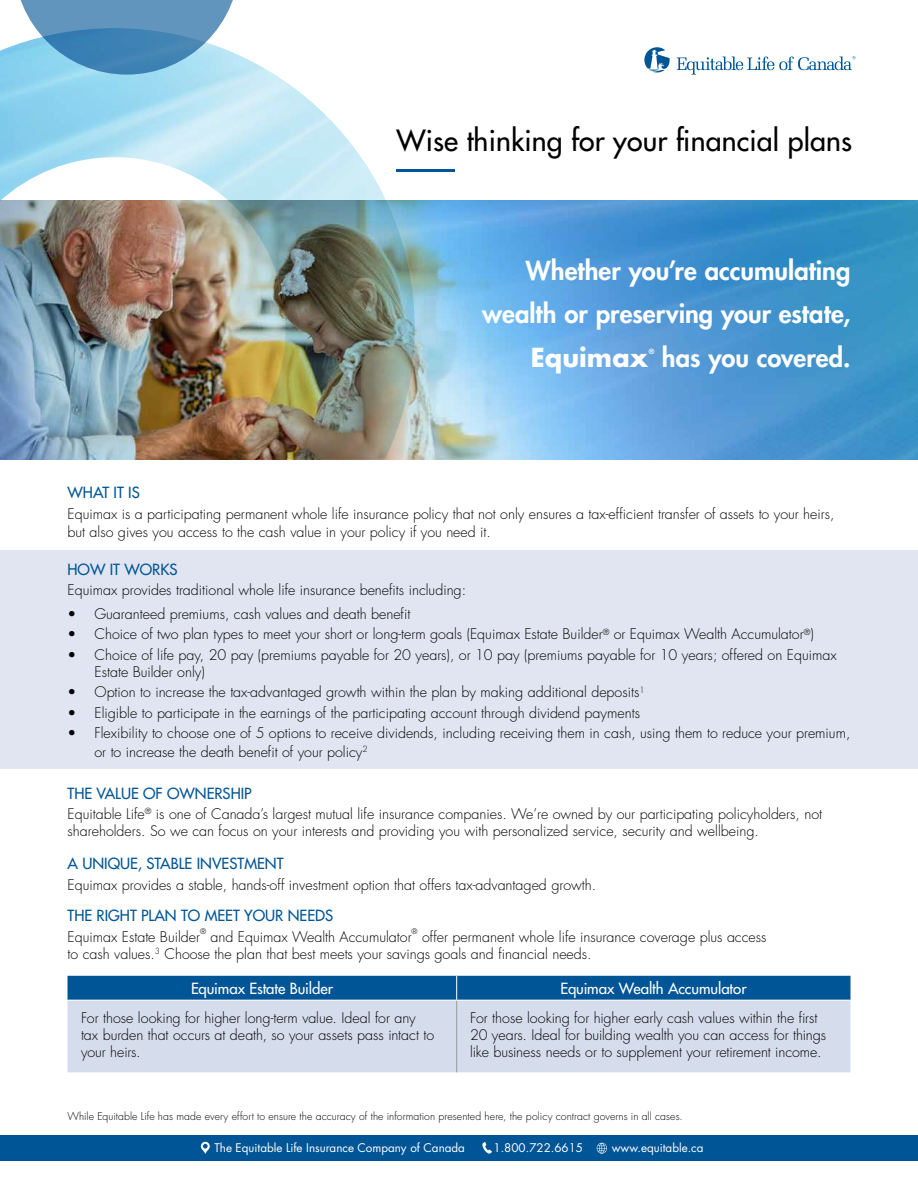
<style>
.page{position:relative;width:918px;height:1188px;background:#fff}
.page>*{position:absolute;margin:0;border:0;box-sizing:border-box;transform-origin:0 0}
.t1{font:500 28.5px "Futura Std";letter-spacing:.005em;color:#000}
.t2{font:800 25.5px/43.5px "Futura Std";color:#fff;text-align:right}
.t3{font:700 25.5px "Futura Std";letter-spacing:.005em;color:#fff}
.t4{font:500 15px "Futura Std";color:#005596}
.t5{font:500 15px "Futura Std";letter-spacing:-.005em;color:#fff}
.t6{font:300 14.25px/17.1px "Futura Std";color:#000}
.t7{font:11.7px "Futura Std";color:#fff}
.t8{font:300 10.5px "Futura Std";letter-spacing:.01em;color:#000}
.t9{font:300 7.5px "Futura Std";color:#000}
.t10{font:800 7.05px "Futura Std";color:#fff}
</style>
<div class="page">
<div style="left:0;top:551px;width:918px;height:218px;background:#e1e5f1"></div>
<img style="left:415px;top:200px;width:503px;height:259px">
<img style="left:0;top:45px;width:415px;height:414px">
<svg style="left:14px;top:0;width:225px;height:75px;background:#72a8cc"></svg>
<svg style="left:644px;top:47px;width:26px;height:26px"></svg>
<svg style="left:677px;top:56px;width:179px;height:19px"></svg>
<div style="left:68px;top:1001px;width:782px;height:71px;background:#d5dcec"></div>
<div style="left:68px;top:976px;width:782px;height:24px;background:#005596"></div>
<hr style="left:456px;top:1001px;width:1px;height:71px;background:#949ca1">
<div style="left:0;top:1135px;width:918px;height:26px;background:#005596"></div>
<svg style="left:482px;top:1142px;width:10px;height:12px"></svg>
<svg style="left:200px;top:1142px;width:10px;height:12px"></svg>
<svg style="left:597px;top:1143px;width:10px;height:11px"></svg>
<hr style="left:396px;top:169px;width:59px;height:3px;background:#005596">
<h1 class="t1" style="left:396px;top:123px;width:457px">Wise thinking for your financial plans</h1>
<h2 class="t2" style="left:482px;top:248px;width:370px">Whether you’re accumulating wealth or preserving your estate,</h2>
<h2 class="t3" style="left:531px;top:340px;width:119px">Equimax</h2>
<p class="t10" style="left:649px;top:346px;width:7px">®</p>
<h2 class="t2" style="left:662px;top:335px;width:190px">has you covered.</h2>
<p class="t4" style="left:68px;top:483px;width:74px">WHAT IT IS</p>
<p class="t6" style="left:68px;top:505px;width:769px;line-height:18px">Equimax is a participating permanent whole life insurance policy that not only ensures a tax-efficient transfer of assets to your heirs, but also gives you access to the cash value in your policy if you need it.</p>
<p class="t4" style="left:68px;top:560px;width:111px">HOW IT WORKS</p>
<p class="t6" style="left:68px;top:582px;width:400px">Equimax provides traditional whole life insurance benefits including:</p>
<p class="t6" style="left:68px;top:606px;width:344px">• Guaranteed premiums, cash values and death benefit</p>
<p class="t6" style="left:68px;top:626px;width:748px">• Choice of two plan types to meet your short or long-term goals (Equimax Estate Builder<sup>®</sup> or Equimax Wealth Accumulator<sup>®</sup>)</p>
<p class="t6" style="left:95px;top:647px;width:744px;text-indent:-27px">• Choice of life pay, 20 pay (premiums payable for 20 years), or 10 pay (premiums payable for 10 years; offered on Equimax<br>Estate Builder only)</p>
<p class="t6" style="left:67px;top:684px;width:579px">• Option to increase the tax-advantaged growth within the plan by making additional deposits<sup>1</sup></p>
<p class="t6" style="left:68px;top:704px;width:574px">• Eligible to participate in the earnings of the participating account through dividend payments</p>
<p class="t6" style="left:95px;top:724px;width:757px;line-height:18.9px;text-indent:-27px">• Flexibility to choose one of 5 options to receive dividends, including receiving them in cash, using them to reduce your premium, or to increase the death benefit of your policy<sup>2</sup></p>
<p class="t4" style="left:68px;top:784px;width:186px">THE VALUE OF OWNERSHIP</p>
<p class="t6" style="left:68px;top:806px;width:756px">Equitable Life<sup>®</sup> is one of Canada’s largest mutual life insurance companies. We’re owned by our participating policyholders, not shareholders. So we can focus on your interests and providing you with personalized service, security and wellbeing.</p>
<p class="t4" style="left:68px;top:855px;width:218px">A UNIQUE, STABLE INVESTMENT</p>
<p class="t6" style="left:68px;top:876px;width:530px">Equimax provides a stable, hands-off investment option that offers tax-advantaged growth.</p>
<p class="t4" style="left:68px;top:906px;width:267px">THE RIGHT PLAN TO MEET YOUR NEEDS</p>
<p class="t6" style="left:68px;top:928px;width:134px">Equimax Estate Builder</p>
<p class="t9" style="left:200px;top:927px;width:7px">®</p>
<p class="t6" style="left:211px;top:928px;width:203px">and Equimax Wealth Accumulator</p>
<p class="t9" style="left:412px;top:927px;width:7px">®</p>
<p class="t6" style="left:67px;top:928px;width:701px;text-indent:355px">offer permanent whole life insurance coverage plus access to cash values.<sup>3</sup> Choose the plan that best meets your savings goals and financial needs.</p>
<p class="t5" style="left:191px;top:979px;width:143px">Equimax Estate Builder</p>
<p class="t5" style="left:561px;top:979px;width:188px">Equimax Wealth Accumulator</p>
<p class="t6" style="left:81px;top:1009px;width:355px">For those looking for higher long-term value. Ideal for any tax burden that occurs at death, so your assets pass intact to your heirs.</p>
<p class="t6" style="left:470px;top:1009px;width:357px">For those looking for higher early cash values within the first<br>20 years. Ideal for building wealth you can access for things like business needs or to supplement your retirement income.</p>
<p class="t8" style="left:68px;top:1110px;width:617px">While Equitable Life has made every effort to ensure the accuracy of the information presented here, the policy contract governs in all cases.</p>
<p class="t7" style="left:214px;top:1141px;width:252px">The Equitable Life Insurance Company of Canada</p>
<p class="t7" style="left:494px;top:1141px;width:91px">1.800.722.6615</p>
<p class="t7" style="left:612px;top:1141px;width:93px">www.equitable.ca</p>
</div>
